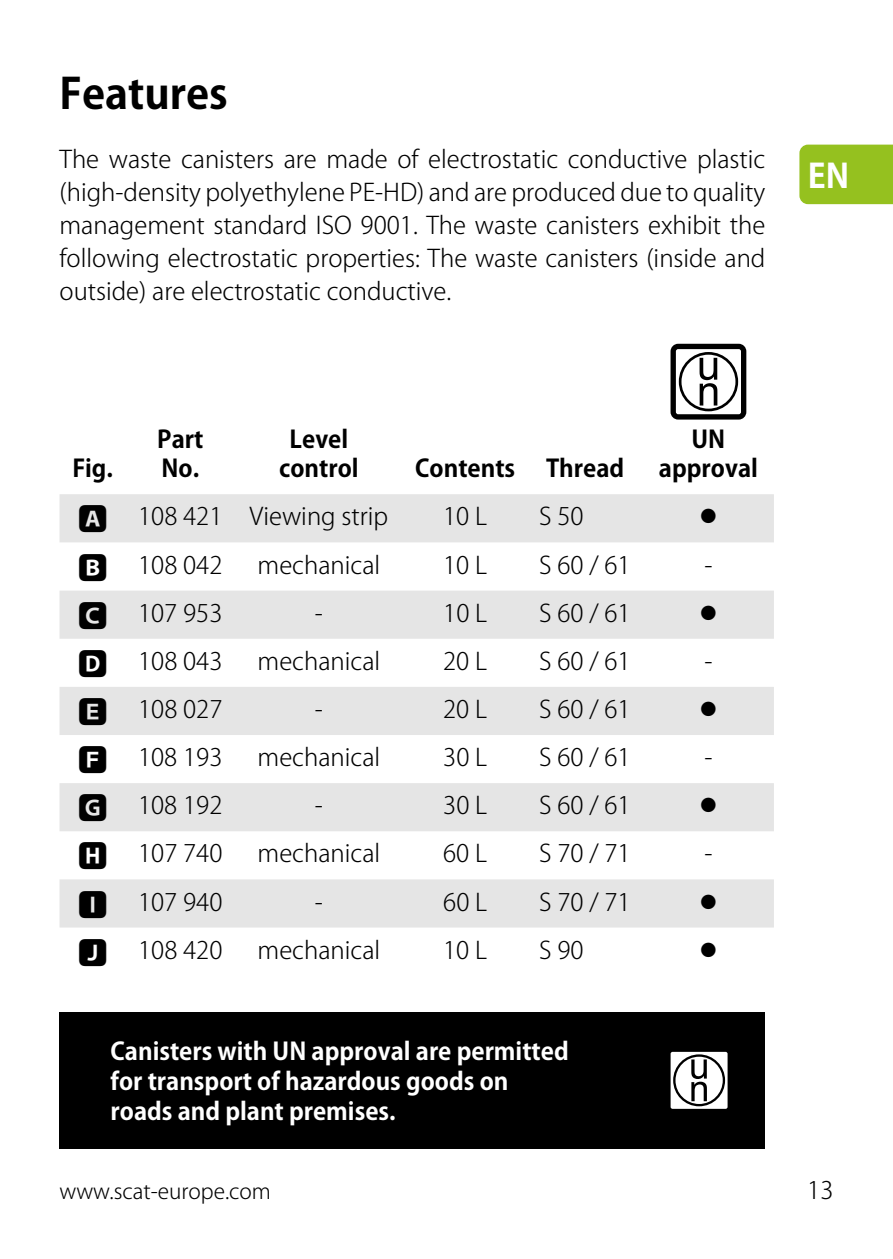
<style>
.page{position:relative;width:893px;height:1259px;background:#fff}
.page>*{position:absolute;margin:0;border:0;box-sizing:border-box;transform-origin:0 0}
.t1{font:700 42px "Koz Go Pro";color:#000}
.t2{font:700 33px "Koz Go Pro";color:#fff}
.t3{font:300 24px/33px "Koz Go Pro";color:#000;text-align:justify}
.t4{font:700 24px/30px "Koz Go Pro";color:#fff}
.t5{font:700 24px/28.8px "Koz Go Pro";color:#000;text-align:center}
.t6{font:300 21px "Koz Go Pro";color:#000}
.s1{font-weight:800;font-size:30px}
.s2{font-weight:700;font-size:30px}
</style>
<div class="page">
<div style="left:799px;top:145px;width:94px;height:59px;background:#95c11f"></div>
<svg style="left:60px;top:494px;width:714px;height:433px;fill:#e5e5e5"></svg>
<svg style="left:670px;top:344px;width:76px;height:75px"></svg>
<div style="left:60px;top:1012px;width:705px;height:136px;background:#000"></div>
<svg style="left:670px;top:1051px;width:58px;height:58px;background:#c3c3c3"></svg>
<h1 class="t1" style="left:60px;top:67px;width:170px">Features</h1>
<p class="t3" style="left:60px;top:143px;width:707px">The waste canisters are made of electrostatic conductive plastic (high-density polyethylene PE-HD) and are produced due to quality management standard ISO 9001. The waste canisters exhibit the following electrostatic properties: The waste canisters (inside and outside) are electrostatic conductive.</p>
<h2 class="t2" style="left:808px;top:154px;width:43px">EN</h2>
<p class="t5" style="left:72px;top:455px;width:42px">Fig.</p>
<p class="t5" style="left:157px;top:427px;width:48px;text-align:left">Part<br>No.</p>
<p class="t5" style="left:279px;top:427px;width:81px">Level control</p>
<p class="t5" style="left:415px;top:455px;width:102px">Contents</p>
<p class="t5" style="left:546px;top:455px;width:80px">Thread</p>
<p class="t5" style="left:659px;top:427px;width:101px">UN approval</p>
<p class="t3" style="left:78px;top:500px;width:312px"><span class="s1">A</span> 108 421 Viewing strip</p>
<p class="t3" style="left:443px;top:500px;width:45px">10 L</p>
<p class="t3" style="left:539px;top:500px;width:46px">S 50</p>
<p class="t3" style="left:696px;top:500px;width:25px">◦</p>
<p class="t3" style="left:78px;top:548px;width:146px"><span class="s1">B</span> 108 042</p>
<p class="t3" style="left:258px;top:548px;width:124px">mechanical</p>
<p class="t3" style="left:443px;top:548px;width:45px">10 L</p>
<p class="t3" style="left:539px;top:548px;width:93px">S 60 / 61</p>
<p class="t3" style="left:704px;top:548px;width:10px">-</p>
<p class="t3" style="left:78px;top:596px;width:146px"><span class="s2">C</span> 107 953</p>
<p class="t3" style="left:315px;top:596px;width:10px">-</p>
<p class="t3" style="left:443px;top:596px;width:45px">10 L</p>
<p class="t3" style="left:539px;top:596px;width:93px">S 60 / 61</p>
<p class="t3" style="left:696px;top:596px;width:25px">◦</p>
<p class="t3" style="left:78px;top:645px;width:146px"><span class="s2">D</span> 108 043</p>
<p class="t3" style="left:258px;top:645px;width:124px">mechanical</p>
<p class="t3" style="left:443px;top:645px;width:45px">20 L</p>
<p class="t3" style="left:539px;top:645px;width:93px">S 60 / 61</p>
<p class="t3" style="left:704px;top:645px;width:10px">-</p>
<p class="t3" style="left:78px;top:693px;width:146px"><span class="s2">E</span> 108 027</p>
<p class="t3" style="left:315px;top:693px;width:10px">-</p>
<p class="t3" style="left:443px;top:693px;width:45px">20 L</p>
<p class="t3" style="left:539px;top:693px;width:93px">S 60 / 61</p>
<p class="t3" style="left:696px;top:693px;width:25px">◦</p>
<p class="t3" style="left:78px;top:741px;width:146px"><span class="s2">F</span> 108 193</p>
<p class="t3" style="left:258px;top:741px;width:124px">mechanical</p>
<p class="t3" style="left:443px;top:741px;width:45px">30 L</p>
<p class="t3" style="left:539px;top:741px;width:93px">S 60 / 61</p>
<p class="t3" style="left:704px;top:741px;width:10px">-</p>
<p class="t3" style="left:78px;top:789px;width:146px"><span class="s2">G</span> 108 192</p>
<p class="t3" style="left:315px;top:789px;width:10px">-</p>
<p class="t3" style="left:443px;top:789px;width:45px">30 L</p>
<p class="t3" style="left:539px;top:789px;width:93px">S 60 / 61</p>
<p class="t3" style="left:696px;top:789px;width:25px">◦</p>
<p class="t3" style="left:78px;top:837px;width:146px"><span class="s2">H</span> 107 740</p>
<p class="t3" style="left:258px;top:837px;width:124px">mechanical</p>
<p class="t3" style="left:443px;top:837px;width:45px">60 L</p>
<p class="t3" style="left:539px;top:837px;width:93px">S 70 / 71</p>
<p class="t3" style="left:704px;top:837px;width:10px">-</p>
<p class="t3" style="left:78px;top:885px;width:146px"><span class="s2">I</span> 107 940</p>
<p class="t3" style="left:315px;top:885px;width:10px">-</p>
<p class="t3" style="left:443px;top:885px;width:45px">60 L</p>
<p class="t3" style="left:539px;top:885px;width:93px">S 70 / 71</p>
<p class="t3" style="left:696px;top:885px;width:25px">◦</p>
<p class="t3" style="left:78px;top:933px;width:146px"><span class="s2">J</span> 108 420</p>
<p class="t3" style="left:258px;top:933px;width:124px">mechanical</p>
<p class="t3" style="left:443px;top:933px;width:45px">10 L</p>
<p class="t3" style="left:539px;top:933px;width:46px">S 90</p>
<p class="t3" style="left:696px;top:933px;width:25px">◦</p>
<p class="t4" style="left:111px;top:1037px;width:460px">Canisters with UN approval are permitted for transport of hazardous goods on roads and plant premises.</p>
<p class="t6" style="left:60px;top:1178px;width:213px">www.scat-europe.com</p>
<p class="t3" style="left:807px;top:1174px;width:28px">13</p>
</div>
